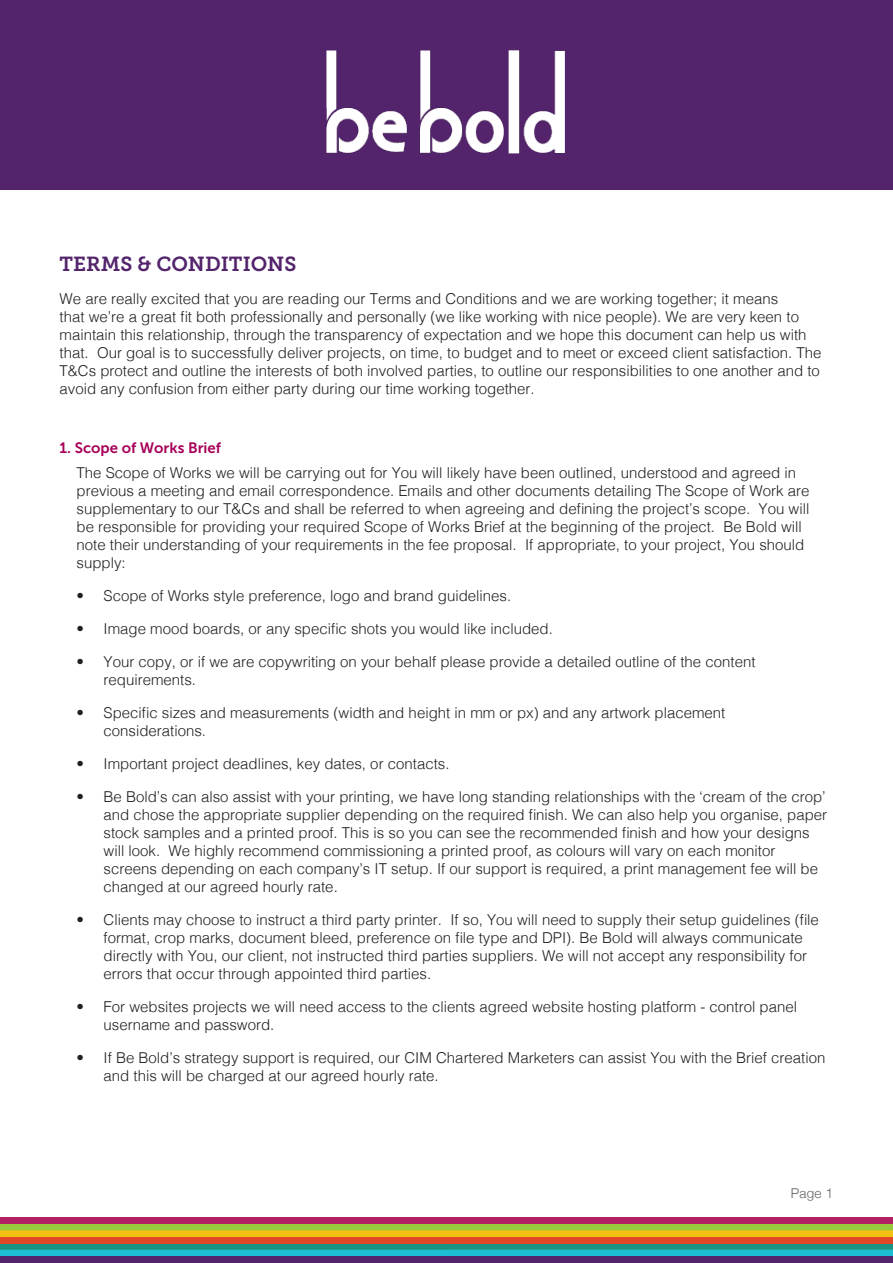
<style>
.page{position:relative;width:893px;height:1263px;background:#fff}
.page>*{position:absolute;margin:0;border:0;box-sizing:border-box;transform-origin:0 0}
.t1{font:20.25px "Museo Slab 700";color:#53246b}
.t2{font:300 15px/18px "Helvetica";color:#231f20}
.t3{font:15px "Museo Sans 700";color:#a80159}
.t4{font:300 13.5px "Helvetica Neue";color:#636366}
</style>
<div class="page">
<div style="left:0;top:0;width:893px;height:189px;background:#53246b"></div>
<img style="left:326px;top:50px;width:239px;height:104px">
<div style="left:0;top:1250px;width:893px;height:6px;background:#1cbed5"></div>
<div style="left:0;top:1256px;width:893px;height:7px;background:#53246b"></div>
<div style="left:0;top:1243px;width:893px;height:7px;background:#1a9482"></div>
<div style="left:0;top:1237px;width:893px;height:6px;background:#e14825"></div>
<div style="left:0;top:1230px;width:893px;height:7px;background:#f3c314"></div>
<div style="left:0;top:1224px;width:893px;height:6px;background:#97c93c"></div>
<div style="left:0;top:1217px;width:893px;height:7px;background:#b02063"></div>
<p class="t1" style="left:60px;top:253px;width:238px">TERMS &amp; CONDITIONS</p>
<p class="t2" style="left:60px;top:289px;width:763px">We are really excited that you are reading our Terms and Conditions and we are working together; it means<br>that we’re a great fit both professionally and personally (we like working with nice people). We are very keen to maintain this relationship, through the transparency of expectation and we hope this document can help us with that. Our goal is to successfully deliver projects, on time, to budget and to meet or exceed client satisfaction. The T&amp;Cs protect and outline the interests of both involved parties, to outline our responsibilities to one another and to avoid any confusion from either party during our time working together.</p>
<p class="t3" style="left:60px;top:439px;width:163px">1. Scope of Works Brief</p>
<p class="t2" style="left:77px;top:463px;width:734px">The Scope of Works we will be carrying out for You will likely have been outlined, understood and agreed in previous a meeting and email correspondence. Emails and other documents detailing The Scope of Work are supplementary to our T&amp;Cs and shall be referred to when agreeing and defining the project’s scope. You will be responsible for providing your required Scope of Works Brief at the beginning of the project. Be Bold will note their understanding of your requirements in the fee proposal. If appropriate, to your project, You should supply:</p>
<p class="t2" style="left:77px;top:586px;width:436px">• Scope of Works style preference, logo and brand guidelines.</p>
<p class="t2" style="left:77px;top:619px;width:478px">• Image mood boards, or any specific shots you would like included.</p>
<p class="t2" style="left:104px;top:652px;width:653px;text-indent:-27px">• Your copy, or if we are copywriting on your behalf please provide a detailed outline of the content requirements.</p>
<p class="t2" style="left:104px;top:703px;width:623px;text-indent:-27px">• Specific sizes and measurements (width and height in mm or px) and any artwork placement considerations.</p>
<p class="t2" style="left:77px;top:754px;width:374px">• Important project deadlines, key dates, or contacts.</p>
<p class="t2" style="left:104px;top:787px;width:725px;text-indent:-27px">• Be Bold’s can also assist with your printing, we have long standing relationships with the ‘cream of the crop’ and chose the appropriate supplier depending on the required finish. We can also help you organise, paper stock samples and a printed proof. This is so you can see the recommended finish and how your designs will look. We highly recommend commissioning a printed proof, as colours will vary on each monitor screens depending on each company’s IT setup. If our support is required, a print management fee will be changed at our agreed hourly rate.</p>
<p class="t2" style="left:104px;top:910px;width:717px;text-indent:-27px">• Clients may choose to instruct a third party printer. If so, You will need to supply their setup guidelines (file format, crop marks, document bleed, preference on file type and DPI). Be Bold will always communicate directly with You, our client, not instructed third parties suppliers. We will not accept any responsibility for errors that occur through appointed third parties.</p>
<p class="t2" style="left:104px;top:997px;width:695px;text-indent:-27px">• For websites projects we will need access to the clients agreed website hosting platform - control panel username and password.</p>
<p class="t2" style="left:104px;top:1048px;width:723px;text-indent:-27px">• If Be Bold’s strategy support is required, our CIM Chartered Marketers can assist You with the Brief creation and this will be charged at our agreed hourly rate.</p>
<p class="t4" style="left:791px;top:1182px;width:44px">Page 1</p>
</div>
